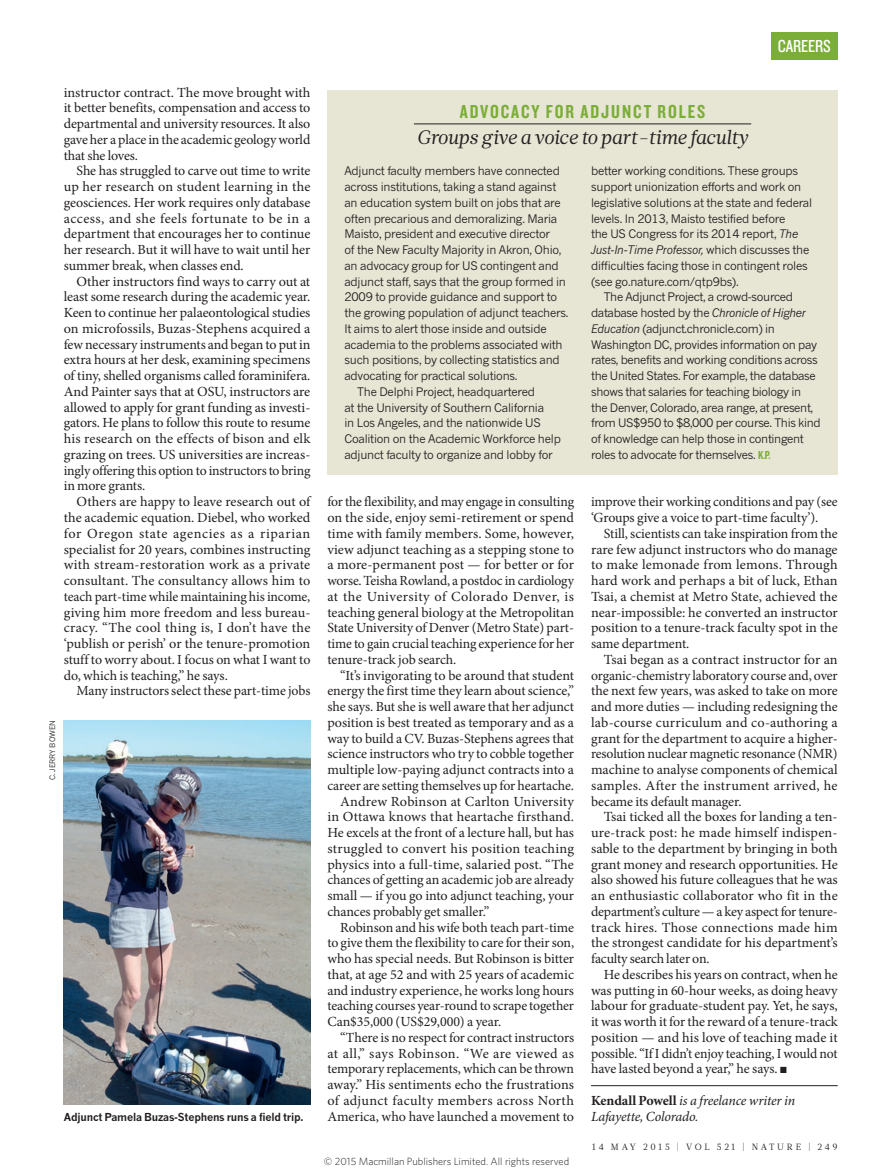
<style>
.page{position:relative;width:893px;height:1174px;background:#fff}
.page>*{position:absolute;margin:0;border:0;box-sizing:border-box;transform-origin:0 0}
.BOX_HEAD{font:italic 19.5px "Glosa Math";letter-spacing:.01em;color:#231f20}
.BOX_STRAP{font:19.5px "Knockout 49 Liteweight";letter-spacing:.1em;color:#7aae36}
.t1{font:18px "Knockout 29 Junior Ltweight";letter-spacing:-.005em;color:#fff}
.BODY_INDENT{font:13.95px/15.8px "Minion Pro";letter-spacing:-.01em;color:#231f20;text-align:justify}
.BODY_1ST_PARA{font:13.95px/15.8px "Minion Pro";letter-spacing:-.01em;color:#231f20;text-align:justify}
.AUTHOR_DETAILS{font:italic 13.95px "Minion Pro";letter-spacing:-.01em;color:#231f20}
.BOX_COPY_INDENT{font:11.7px/15.8px "News Gothic MTOT";letter-spacing:-.02em;color:#231f20}
.BOX_COPY_1ST_PARA{font:11.7px/15.8px "News Gothic MTOT";letter-spacing:-.02em;color:#231f20}
.PIC_CAPTION{font:700 10.8px "News Gothic MTOT";letter-spacing:-.02em;color:#231f20}
.t2{font:300 10.5px "Whitney";color:#231f20}
.t3{font:9px "Glosa Math";letter-spacing:.3em;color:#231f20}
.PIC_CREDIT{font:7.5px "News Gothic MTOT";color:#231f20}
.s1{font-style:italic}
.s2{font-family:"Knockout 49 Liteweight";font-size:12px;color:#7aae36}
.s3{font-weight:700;font-style:normal}
</style>
<div class="page">
<div style="left:327px;top:90px;width:511px;height:385px;background:#e7e5d4"></div>
<hr style="left:414px;top:124px;width:337px;height:1px;background:#231f20">
<hr style="left:591px;top:1085px;width:247px;height:1px;background:#231f20">
<img style="left:64px;top:720px;width:246px;height:385px">
<div style="left:771px;top:32px;width:67px;height:27px;background:#7aae36"></div>
<p class="t1" style="left:778px;top:34px;width:55px">CAREERS</p>
<p class="PIC_CREDIT" style="left:48px;top:780px;width:62px;rotate:-90deg">C. JERRY BOWEN</p>
<p class="BODY_1ST_PARA" style="left:64px;top:84px;width:248px">instructor contract. The move brought with it better benefits, compensation and access to departmental and university resources. It also gave her a place in the academic geology world that she loves.</p>
<p class="BODY_INDENT" style="left:64px;top:163px;width:248px;text-indent:13px">She has struggled to carve out time to write up her research on student learning in the geosciences. Her work requires only database access, and she feels fortunate to be in a department that encourages her to continue her research. But it will have to wait until her summer break, when classes end.</p>
<p class="BODY_INDENT" style="left:64px;top:273px;width:248px;text-indent:13px">Other instructors find ways to carry out at least some research during the academic year.<br>Keen to continue her palaeontological studies on microfossils, Buzas-Stephens acquired a few necessary instruments and began to put in extra hours at her desk, examining specimens of tiny, shelled organisms called foraminifera.<br>And Painter says that at OSU, instructors are allowed to apply for grant funding as investi&shy;gators. He plans to follow this route to resume his research on the effects of bison and elk grazing on trees. US universities are increas&shy;ingly offering this option to instructors to bring in more grants.</p>
<p class="BODY_INDENT" style="left:64px;top:494px;width:248px;text-indent:13px">Others are happy to leave research out of the academic equation. Diebel, who worked for Oregon state agencies as a riparian specialist for 20 years, combines instructing with stream-restoration work as a private consultant. The consultancy allows him to teach part-time while maintaining his income, giving him more freedom and less bureau&shy;cracy. “The cool thing is, I don’t have the ‘publish or perish’ or the tenure-promotion stuff to worry about. I focus on what I want to do, which is teaching,” he says.</p>
<p class="BODY_INDENT" style="left:77px;top:683px;width:235px">Many instructors select these part-time jobs</p>
<p class="BOX_STRAP" style="left:460px;top:99px;width:247px">ADVOCACY FOR ADJUNCT ROLES</p>
<p class="BOX_HEAD" style="left:417px;top:124px;width:333px">Groups give a voice to part-time faculty</p>
<p class="BOX_COPY_1ST_PARA" style="left:344px;top:163px;width:226px">Adjunct faculty members have connected across institutions, taking a stand against an education system built on jobs that are often precarious and demoralizing. Maria Maisto, president and executive director<br>of the New Faculty Majority in Akron, Ohio, an advocacy group for US contingent and adjunct staff, says that the group formed in 2009 to provide guidance and support to the growing population of adjunct teachers.<br>It aims to alert those inside and outside academia to the problems associated with such positions, by collecting statistics and advocating for practical solutions.</p>
<p class="BOX_COPY_INDENT" style="left:344px;top:384px;width:218px;text-indent:13px">The Delphi Project, headquartered<br>at the University of Southern California<br>in Los Angeles, and the nationwide US Coalition on the Academic Workforce help adjunct faculty to organize and lobby for</p>
<p class="BOX_COPY_INDENT" style="left:591px;top:163px;width:223px">better working conditions. These groups support unionization efforts and work on legislative solutions at the state and federal levels. In 2013, Maisto testified before<br>the US Congress for its 2014 report, <span class="s1">The Just-In-Time Professor,</span> which discusses the difficulties facing those in contingent roles (see go.nature.com/qtp9bs).</p>
<p class="BOX_COPY_INDENT" style="left:591px;top:289px;width:231px;text-indent:13px">The Adjunct Project, a crowd-sourced database hosted by the <span class="s1">Chronicle of Higher Education</span> (adjunct.chronicle.com) in Washington DC, provides information on pay rates, benefits and working conditions across the United States. For example, the database shows that salaries for teaching biology in the Denver, Colorado, area range, at present, from US$950 to $8,000 per course. This kind of knowledge can help those in contingent roles to advocate for themselves. <span class="s2">K.P.</span></p>
<p class="BODY_INDENT" style="left:591px;top:494px;width:248px">improve their working conditions and pay (see ‘Groups give a voice to part-time faculty’).</p>
<p class="BODY_INDENT" style="left:591px;top:525px;width:248px;text-indent:13px">Still, scientists can take inspiration from the rare few adjunct instructors who do manage to make lemonade from lemons. Through hard work and perhaps a bit of luck, Ethan Tsai, a chemist at Metro State, achieved the near-impossible: he converted an instructor position to a tenure-track faculty spot in the same department.</p>
<p class="BODY_INDENT" style="left:591px;top:651px;width:248px;text-indent:13px">Tsai began as a contract instructor for an organic-chemistry laboratory course and, over the next few years, was asked to take on more and more duties — including redesigning the lab-course curriculum and co-authoring a grant for the department to acquire a higher&shy;resolution nuclear magnetic resonance (NMR) machine to analyse components of chemical samples. After the instrument arrived, he became its default manager.</p>
<p class="BODY_INDENT" style="left:591px;top:809px;width:248px;text-indent:13px">Tsai ticked all the boxes for landing a ten&shy;ure-track post: he made himself indispen&shy;sable to the department by bringing in both grant money and research opportunities. He also showed his future colleagues that he was an enthusiastic collaborator who fit in the department’s culture — a key aspect for tenure&shy;track hires. Those connections made him the strongest candidate for his department’s faculty search later on.</p>
<p class="BODY_INDENT" style="left:591px;top:966px;width:248px;text-indent:13px">He describes his years on contract, when he was putting in 60-hour weeks, as doing heavy labour for graduate-student pay. Yet, he says, it was worth it for the reward of a tenure-track position — and his love of teaching made it possible. “If I didn’t enjoy teaching, I would not have lasted beyond a year,” he says. ■</p>
<p class="AUTHOR_DETAILS" style="left:591px;top:1092px;width:206px"><span class="s3">Kendall Powell</span> is a freelance writer in</p>
<p class="BODY_INDENT" style="left:327px;top:494px;width:248px">for the flexibility, and may engage in consulting on the side, enjoy semi-retirement or spend time with family members. Some, however, view adjunct teaching as a stepping stone to a more-permanent post — for better or for worse. Teisha Rowland, a postdoc in cardiology at the University of Colorado Denver, is teaching general biology at the Metropolitan State University of Denver (Metro State) part&shy;time to gain crucial teaching experience for her tenure-track job search.</p>
<p class="BODY_INDENT" style="left:327px;top:667px;width:248px;text-indent:13px">“It’s invigorating to be around that student energy the first time they learn about science,” she says. But she is well aware that her adjunct position is best treated as temporary and as a way to build a CV. Buzas-Stephens agrees that science instructors who try to cobble together multiple low-paying adjunct contracts into a career are setting themselves up for heartache.</p>
<p class="BODY_INDENT" style="left:327px;top:793px;width:248px;text-indent:13px">Andrew Robinson at Carlton University in Ottawa knows that heartache firsthand.<br>He excels at the front of a lecture hall, but has struggled to convert his position teaching physics into a full-time, salaried post. “The chances of getting an academic job are already small — if you go into adjunct teaching, your chances probably get smaller.”</p>
<p class="BODY_INDENT" style="left:327px;top:919px;width:248px;text-indent:13px">Robinson and his wife both teach part-time to give them the flexibility to care for their son, who has special needs. But Robinson is bitter that, at age 52 and with 25 years of academic and industry experience, he works long hours teaching courses year-round to scrape together Can$35,000 (US$29,000) a year.</p>
<p class="BODY_INDENT" style="left:327px;top:1029px;width:248px;text-indent:13px">“There is no respect for contract instructors at all,” says Robinson. “We are viewed as temporary replacements, which can be thrown away.” His sentiments echo the frustrations of adjunct faculty members across North America, who have launched a movement to</p>
<p class="PIC_CAPTION" style="left:64px;top:1110px;width:241px">Adjunct Pamela Buzas-Stephens runs a field trip.</p>
<p class="AUTHOR_DETAILS" style="left:591px;top:1107px;width:109px">Lafayette, Colorado.</p>
<p class="t2" style="left:324px;top:1154px;width:247px">© 2015 Macmillan Publishers Limited. All rights reserved</p>
<p class="t3" style="left:592px;top:1141px;width:247px">14 MAY 2015 | VOL 521 | NATURE | 249</p>
</div>
